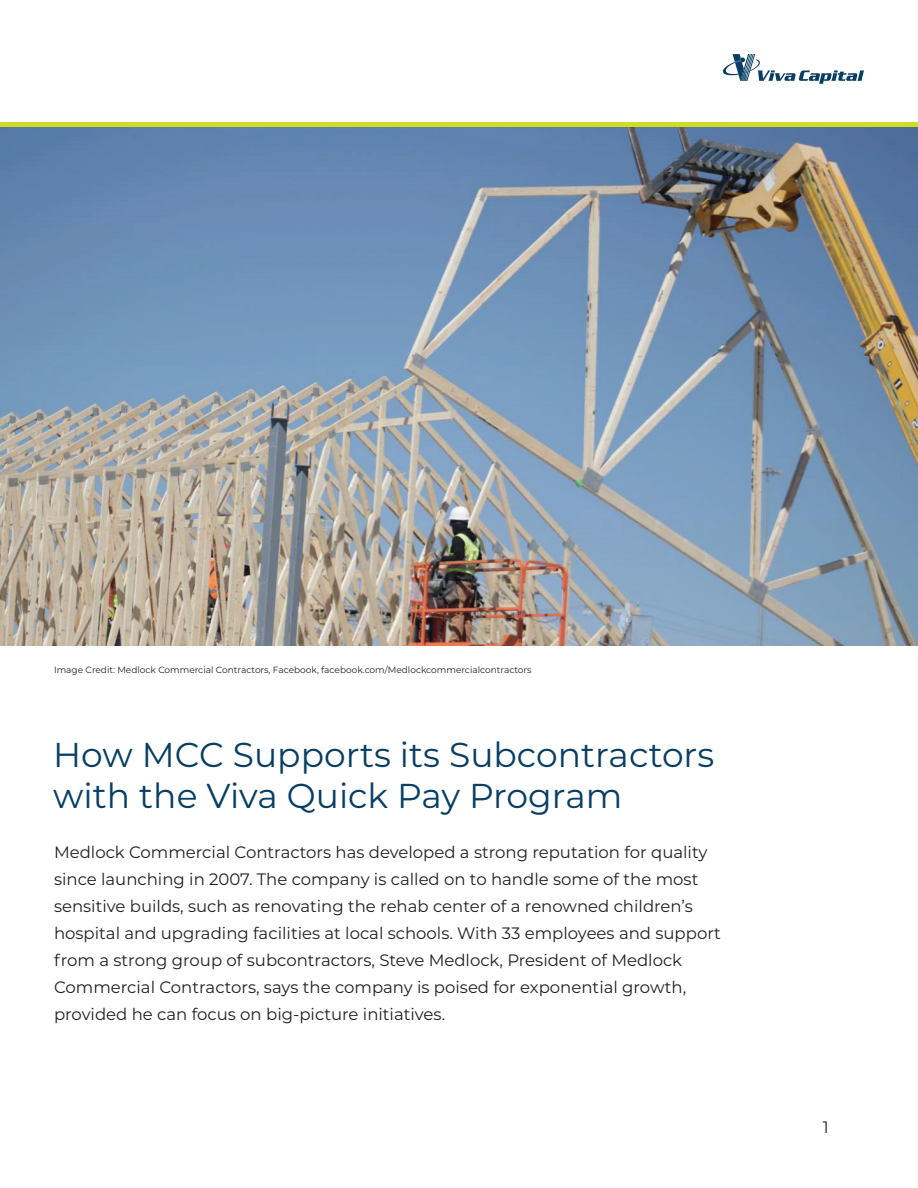
<style>
.page{position:relative;width:918px;height:1188px;background:#fff}
.page>*{position:absolute;margin:0;border:0;box-sizing:border-box;transform-origin:0 0}
.t1{font:34.5px/41.4px "Montserrat";color:#083e63}
.t2{font:16.5px/27px "Montserrat";color:#231f20}
.t3{font:9px "Montserrat";color:#231f20}
</style>
<div class="page">
<svg style="left:723px;top:54px;width:141px;height:30px"></svg>
<img style="left:0;top:126px;width:918px;height:520px">
<hr style="left:0;top:122px;width:918px;height:4px;background:#d1dd25">
<p class="t3" style="left:54px;top:665px;width:479px">Image Credit: Medlock Commercial Contractors, Facebook, facebook.com/Medlockcommercialcontractors</p>
<h1 class="t1" style="left:53px;top:735px;width:662px">How MCC Supports its Subcontractors with the Viva Quick Pay Program</h1>
<p class="t2" style="left:54px;top:839px;width:668px">Medlock Commercial Contractors has developed a strong reputation for quality since launching in 2007. The company is called on to handle some of the most sensitive builds, such as renovating the rehab center of a renowned children’s hospital and upgrading facilities at local schools. With 33 employees and support from a strong group of subcontractors, Steve Medlock, President of Medlock Commercial Contractors, says the company is poised for exponential growth, provided he can focus on big-picture initiatives.</p>
<p class="t2" style="left:823px;top:1115px;width:7px">1</p>
</div>
